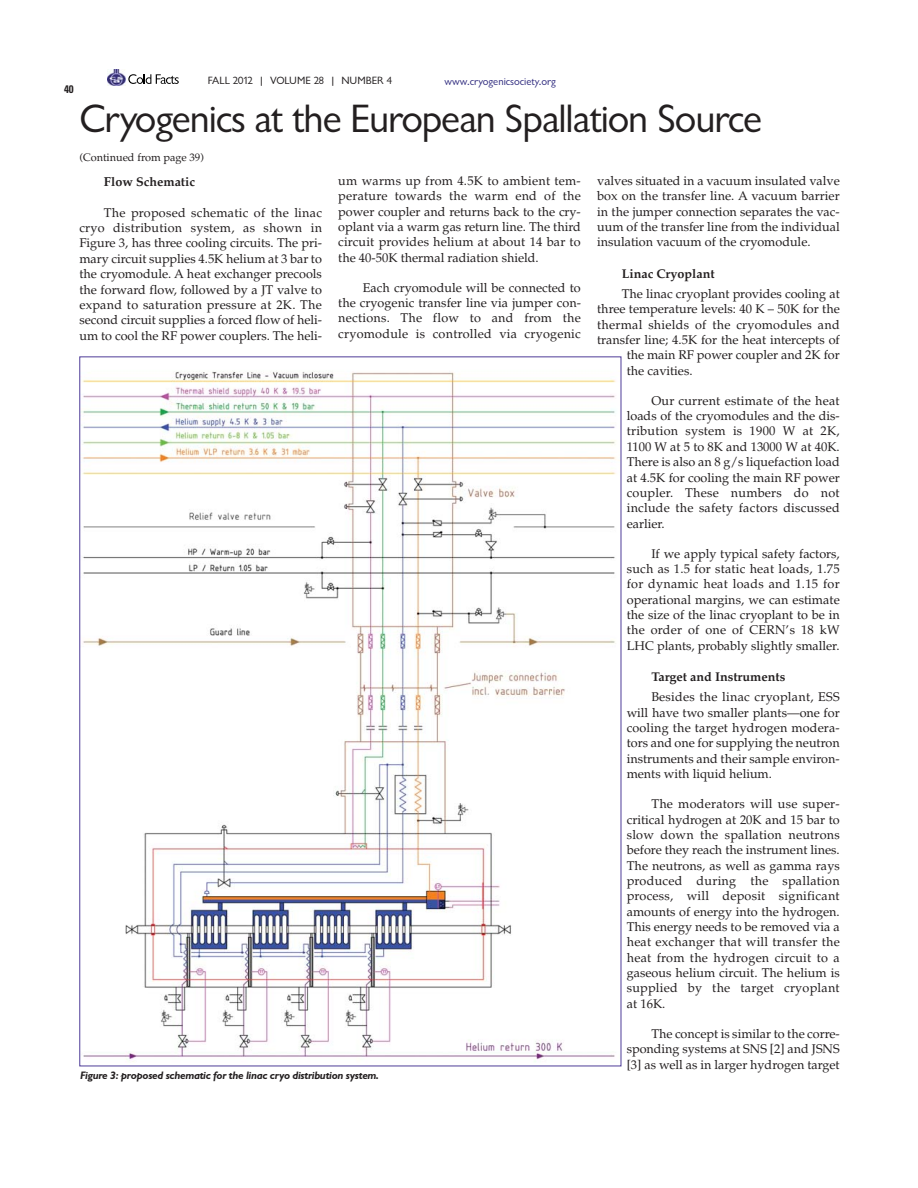
<style>
.page{position:relative;width:918px;height:1188px;background:#fff}
.page>*{position:absolute;margin:0;border:0;box-sizing:border-box;transform-origin:0 0}
.t1{font:40.95px "Classical Sans Regular DTC";letter-spacing:-.025em;color:#231f20}
.t2{font:12.6px/15.3px "Palatino";color:#231f20;text-align:justify}
.t3{font:12.6px/20.4px "Palatino";letter-spacing:.02em;color:#231f20}
.t4{font:700 12.6px "Palatino";color:#231f20}
.t5{font:10.95px "Classical Sans Bold Ita DTC";letter-spacing:-.025em;color:#231f20}
.t6{font:10.95px "Classical Sans Regular DTC";color:#231f20}
.t7{font:10.95px "Classical Sans Regular DTC";color:#332f81}
.t8{font:10.95px "Palatino";color:#231f20}
.t9{font:700 condensed 10.95px "Univers";color:#231f20}
.s1{font-size:12.9px}
.s2{font-weight:700}
</style>
<div class="page">
<svg style="left:128px;top:74px;width:51px;height:10px"></svg>
<img style="left:107px;top:70px;width:19px;height:16px">
<img style="left:81px;top:371px;width:535px;height:691px">
<p class="t9" style="left:64px;top:85px;width:11px">40</p>
<p class="t6" style="left:208px;top:77px;width:186px">FALL 2012 | VOLUME 28 | NUMBER 4</p>
<p class="t7" style="left:445px;top:78px;width:113px">www.cryogenicsociety.org</p>
<p class="t1" style="left:79px;top:105px;width:684px">Cryogenics at the European Spallation Source</p>
<p class="t8" style="left:79px;top:153px;width:126px">(Continued from page 39)</p>
<p class="t4" style="left:104px;top:177px;width:93px"><span class="s1">F</span>low Schematic</p>
<p class="t2" style="left:79px;top:206px;width:244px;text-indent:25px">The proposed schematic of the linac cryo distribution system, as shown in Figure 3, has three cooling circuits. The pri&shy;mary circuit supplies 4.5K helium at 3 bar to the cryomodule. A heat exchanger precools the forward flow, followed by a JT valve to expand to saturation pressure at 2K. The second circuit supplies a forced flow of heli&shy;um to cool the RF power couplers. The heli-</p>
<p class="t2" style="left:338px;top:174px;width:244px">um warms up from 4.5K to ambient tem&shy;perature towards the warm end of the power coupler and returns back to the cry&shy;oplant via a warm gas return line. The third circuit provides helium at about 14 bar to the 40-50K thermal radiation shield.</p>
<p class="t2" style="left:338px;top:281px;width:244px;text-indent:25px">Each cryomodule will be connected to the cryogenic transfer line via jumper con&shy;nections. The flow to and from the cryomodule is controlled via cryogenic</p>
<p class="t5" style="left:80px;top:1072px;width:301px">Figure 3: proposed schematic for the linac cryo distribution system.</p>
<p class="t2" style="left:597px;top:174px;width:244px">valves situated in a vacuum insulated valve box on the transfer line. A vacuum barrier in the jumper connection separates the vac&shy;uum of the transfer line from the individual insulation vacuum of the cryomodule.</p>
<p class="t2" style="left:622px;top:264px;width:220px;line-height:20.4px"><span class="s2">Linac Cryoplant<br></span>The linac cryoplant provides cooling at</p>
<p class="t2" style="left:597px;top:303px;width:244px">three temperature levels: 40 K – 50K for the</p>
<p class="t3" style="left:597px;top:316px;width:244px">thermal shields of the cryomodules and</p>
<p class="t2" style="left:597px;top:334px;width:244px">transfer line; 4.5K for the heat intercepts of</p>
<p class="t2" style="left:627px;top:349px;width:214px">the main RF power coupler and 2K for</p>
<p class="t2" style="left:627px;top:364px;width:67px">the cavities.</p>
<p class="t2" style="left:627px;top:394px;width:214px;text-indent:25px">Our current estimate of the heat loads of the cryomodules and the dis&shy;tribution system is 1900 W at 2K, 1100 W at 5 to 8K and 13000 W at 40K.<br>There is also an 8 g/s liquefaction load at 4.5K for cooling the main RF power coupler. These numbers do not include the safety factors discussed earlier.</p>
<p class="t2" style="left:627px;top:547px;width:214px;text-indent:25px">If we apply typical safety factors, such as 1.5 for static heat loads, 1.75 for dynamic heat loads and 1.15 for operational margins, we can estimate the size of the linac cryoplant to be in the order of one of CERN’s 18 kW LHC plants, probably slightly smaller.</p>
<p class="t3" style="left:651px;top:668px;width:190px"><span class="s2">Target and Instruments<br></span>Besides the linac cryoplant, ESS</p>
<p class="t2" style="left:627px;top:706px;width:214px">will have two smaller plants—one for cooling the target hydrogen modera&shy;tors and one for supplying the neutron instruments and their sample environ&shy;ments with liquid helium.</p>
<p class="t2" style="left:627px;top:798px;width:214px;text-indent:25px">The moderators will use super&shy;critical hydrogen at 20K and 15 bar to slow down the spallation neutrons before they reach the instrument lines.<br>The neutrons, as well as gamma rays produced during the spallation process, will deposit significant amounts of energy into the hydrogen.<br>This energy needs to be removed via a heat exchanger that will transfer the heat from the hydrogen circuit to a gaseous helium circuit. The helium is supplied by the target cryoplant at 16K.</p>
<p class="t2" style="left:627px;top:1027px;width:214px;text-indent:25px">The concept is similar to the corre&shy;sponding systems at SNS [2] and JSNS [3] as well as in larger hydrogen target</p>
</div>
